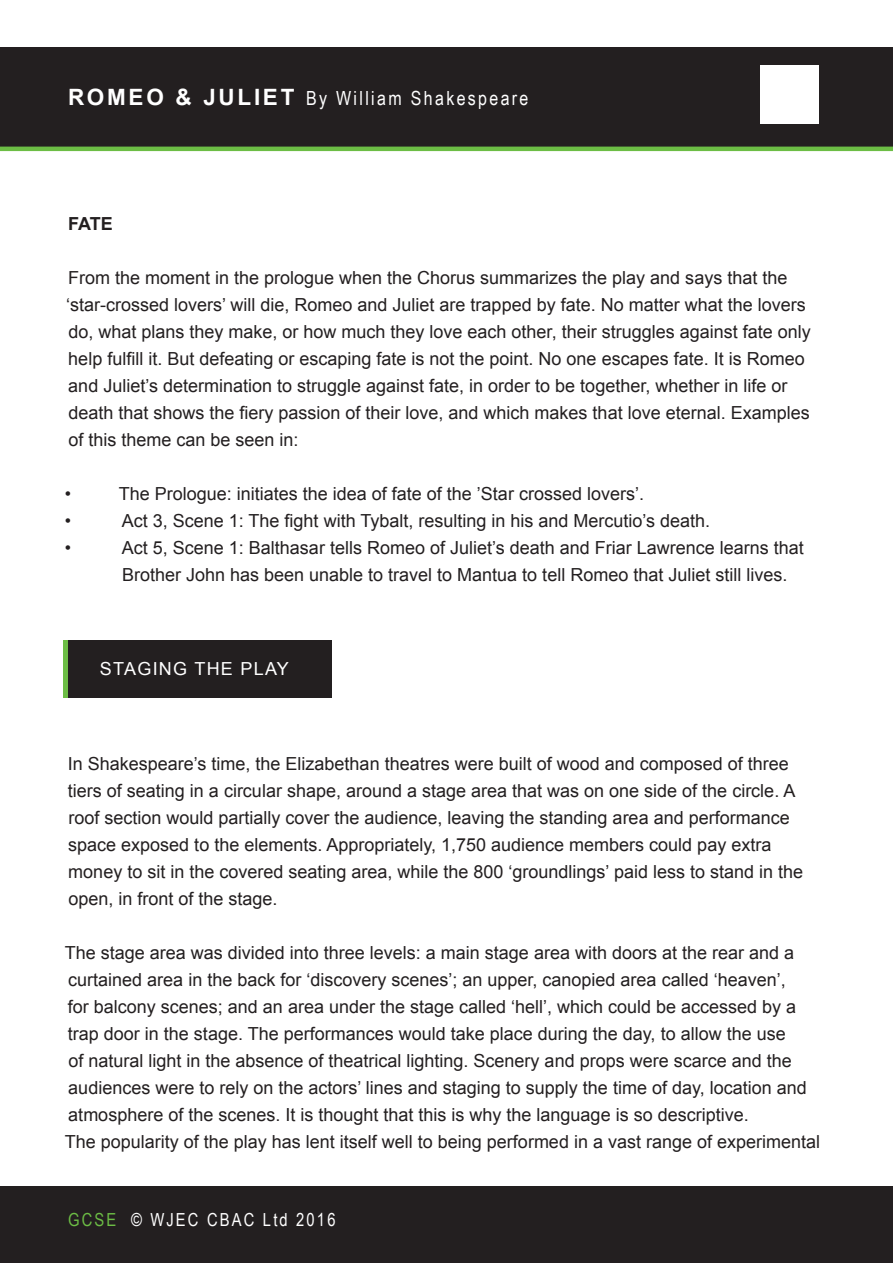
<style>
.page{position:relative;width:893px;height:1263px;background:#fff}
.page>*{position:absolute;margin:0;border:0;box-sizing:border-box;transform-origin:0 0}
.t1{font:19.5px "Arial Narrow";letter-spacing:.12em;color:#fff}
.t2{font:18px/27px "Arial";color:#231f20}
.t3{font:18px "Arial Narrow";letter-spacing:.12em;color:#fff}
.t4{font:18px "Arial";letter-spacing:.07em;color:#fff}
.t5{font:700 18px "Arial";color:#231f20}
.s1{font-family:"Arial";font-weight:700;font-size:22.5px}
.s2{color:#6cbd45}
</style>
<div class="page">
<div style="left:0;top:47px;width:893px;height:100px;background:#231f20"></div>
<div style="left:760px;top:65px;width:59px;height:59px;background:#fff"></div>
<hr style="left:0;top:147px;width:893px;height:4px;background:#6cbd45">
<div style="left:0;top:1186px;width:893px;height:77px;background:#231f20"></div>
<div style="left:64px;top:640px;width:38px;height:57px;background:#6cbd45"></div>
<div style="left:68px;top:640px;width:264px;height:57px;background:#231f20"></div>
<p class="t1" style="left:68px;top:84px;width:462px"><span class="s1">ROMEO &amp; JULIET</span> By William Shakespeare</p>
<p class="t5" style="left:68px;top:212px;width:46px">FATE</p>
<p class="t2" style="left:66px;top:264px;width:746px">From the moment in the prologue when the Chorus summarizes the play and says that the ‘star-crossed lovers’ will die, Romeo and Juliet are trapped by fate. No matter what the lovers do, what plans they make, or how much they love each other, their struggles against fate only help fulfill it. But defeating or escaping fate is not the point. No one escapes fate. It is Romeo and Juliet’s determination to struggle against fate, in order to be together, whether in life or death that shows the fiery passion of their love, and which makes that love eternal. Examples of this theme can be seen in:</p>
<p class="t2" style="left:65px;top:480px;width:8px">•</p>
<p class="t2" style="left:119px;top:480px;width:527px">The Prologue: initiates the idea of fate of the ’Star crossed lovers’.</p>
<p class="t2" style="left:65px;top:507px;width:8px">•</p>
<p class="t2" style="left:122px;top:507px;width:590px">Act 3, Scene 1: The fight with Tybalt, resulting in his and Mercutio’s death.</p>
<p class="t2" style="left:65px;top:534px;width:8px">•</p>
<p class="t2" style="left:122px;top:534px;width:684px">Act 5, Scene 1: Balthasar tells Romeo of Juliet’s death and Friar Lawrence learns that<br>Brother John has been unable to travel to Mantua to tell Romeo that Juliet still lives.</p>
<p class="t4" style="left:100px;top:657px;width:190px">STAGING THE PLAY</p>
<p class="t2" style="left:68px;top:750px;width:737px">In Shakespeare’s time, the Elizabethan theatres were built of wood and composed of three tiers of seating in a circular shape, around a stage area that was on one side of the circle. A roof section would partially cover the audience, leaving the standing area and performance space exposed to the elements. Appropriately, 1,750 audience members could pay extra money to sit in the covered seating area, while the 800 ‘groundlings’ paid less to stand in the open, in front of the stage.</p>
<p class="t2" style="left:65px;top:939px;width:744px">The stage area was divided into three levels: a main stage area with doors at the rear and a curtained area in the back for ‘discovery scenes’; an upper, canopied area called ‘heaven’, for balcony scenes; and an area under the stage called ‘hell’, which could be accessed by a trap door in the stage. The performances would take place during the day, to allow the use<br>of natural light in the absence of theatrical lighting. Scenery and props were scarce and the audiences were to rely on the actors’ lines and staging to supply the time of day, location and atmosphere of the scenes. It is thought that this is why the language is so descriptive.</p>
<p class="t2" style="left:65px;top:1128px;width:757px">The popularity of the play has lent itself well to being performed in a vast range of experimental</p>
<p class="t3" style="left:68px;top:1206px;width:269px"><span class="s2">GCSE</span> © WJEC CBAC Ltd 2016</p>
</div>
